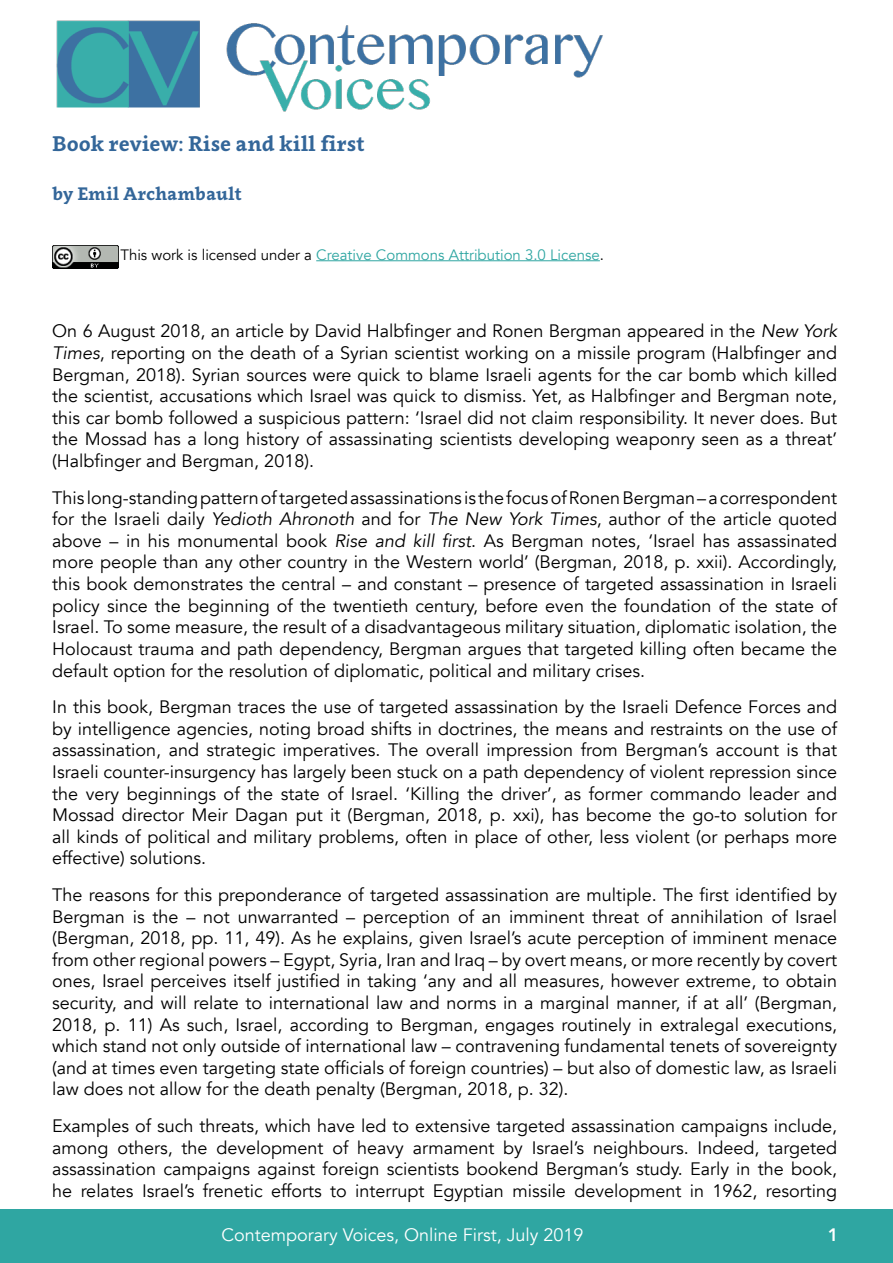
<style>
.page{position:relative;width:893px;height:1263px;background:#fff}
.page>*{position:absolute;margin:0;border:0;box-sizing:border-box;transform-origin:0 0}
.Title__no_leading{font:700 21px "Clavo";color:#369}
.Body{font:18px/21.6px "Avenir";color:#000;text-align:justify}
.t1{font:18px "Avenir";color:#fff}
.Title__no_leading-2{font:700 18px "Clavo";color:#369}
.t2{font:800 18px "Avenir";color:#fff}
.Creative_Commons{font:15px "Avenir";color:#2fa6a2}
.s1{color:#000}
.s2{font-style:italic}
</style>
<div class="page">
<img style="left:52px;top:246px;width:66px;height:23px">
<hr style="left:316px;top:260px;width:284px;height:1px;background:#2fa6a2">
<div style="left:0;top:1210px;width:893px;height:53px;background:#2fa6a2"></div>
<img style="left:56px;top:21px;width:547px;height:91px">
<p class="Title__no_leading" style="left:52px;top:129px;width:314px">Book review: Rise and kill first</p>
<p class="Title__no_leading-2" style="left:52px;top:181px;width:191px">by Emil Archambault</p>
<p class="Creative_Commons" style="left:120px;top:246px;width:485px"><span class="s1">This work is licensed under a</span> Creative Commons Attribution 3.0 License<span class="s1">.</span></p>
<p class="Body" style="left:52px;top:321px;width:786px">On 6 August 2018, an article by David Halbfinger and Ronen Bergman appeared in the <span class="s2">New York Times</span>, reporting on the death of a Syrian scientist working on a missile program (Halbfinger and Bergman, 2018). Syrian sources were quick to blame Israeli agents for the car bomb which killed the scientist, accusations which Israel was quick to dismiss. Yet, as Halbfinger and Bergman note, this car bomb followed a suspicious pattern: ‘Israel did not claim responsibility. It never does. But the Mossad has a long history of assassinating scientists developing weaponry seen as a threat’ (Halbfinger and Bergman, 2018).</p>
<p class="Body" style="left:52px;top:487px;width:786px">This long-standing pattern of targeted assassinations is the focus of Ronen Bergman – a correspondent for the Israeli daily <span class="s2">Yedioth Ahronoth</span> and for <span class="s2">The New York Times</span>, author of the article quoted above – in his monumental book <span class="s2">Rise and kill first</span>. As Bergman notes, ‘Israel has assassinated more people than any other country in the Western world’ (Bergman, 2018, p. xxii). Accordingly, this book demonstrates the central – and constant – presence of targeted assassination in Israeli policy since the beginning of the twentieth century, before even the foundation of the state of Israel. To some measure, the result of a disadvantageous military situation, diplomatic isolation, the Holocaust trauma and path dependency, Bergman argues that targeted killing often became the default option for the resolution of diplomatic, political and military crises.</p>
<p class="Body" style="left:52px;top:696px;width:786px">In this book, Bergman traces the use of targeted assassination by the Israeli Defence Forces and by intelligence agencies, noting broad shifts in doctrines, the means and restraints on the use of assassination, and strategic imperatives. The overall impression from Bergman’s account is that Israeli counter-insurgency has largely been stuck on a path dependency of violent repression since the very beginnings of the state of Israel. ‘Killing the driver’, as former commando leader and Mossad director Meir Dagan put it (Bergman, 2018, p. xxi), has become the go-to solution for all kinds of political and military problems, often in place of other, less violent (or perhaps more effective) solutions.</p>
<p class="Body" style="left:52px;top:884px;width:786px">The reasons for this preponderance of targeted assassination are multiple. The first identified by Bergman is the – not unwarranted – perception of an imminent threat of annihilation of Israel (Bergman, 2018, pp. 11, 49). As he explains, given Israel’s acute perception of imminent menace from other regional powers – Egypt, Syria, Iran and Iraq – by overt means, or more recently by covert ones, Israel perceives itself justified in taking ‘any and all measures, however extreme, to obtain security, and will relate to international law and norms in a marginal manner, if at all’ (Bergman, 2018, p. 11) As such, Israel, according to Bergman, engages routinely in extralegal executions, which stand not only outside of international law – contravening fundamental tenets of sovereignty (and at times even targeting state officials of foreign countries) – but also of domestic law, as Israeli law does not allow for the death penalty (Bergman, 2018, p. 32).</p>
<p class="Body" style="left:52px;top:1115px;width:786px">Examples of such threats, which have led to extensive targeted assassination campaigns include, among others, the development of heavy armament by Israel’s neighbours. Indeed, targeted assassination campaigns against foreign scientists bookend Bergman’s study. Early in the book, he relates Israel’s frenetic efforts to interrupt Egyptian missile development in 1962, resorting</p>
<p class="t1" style="left:221px;top:1223px;width:364px">Contemporary Voices, Online First, July 2019</p>
<p class="t2" style="left:828px;top:1220px;width:12px">1</p>
</div>
